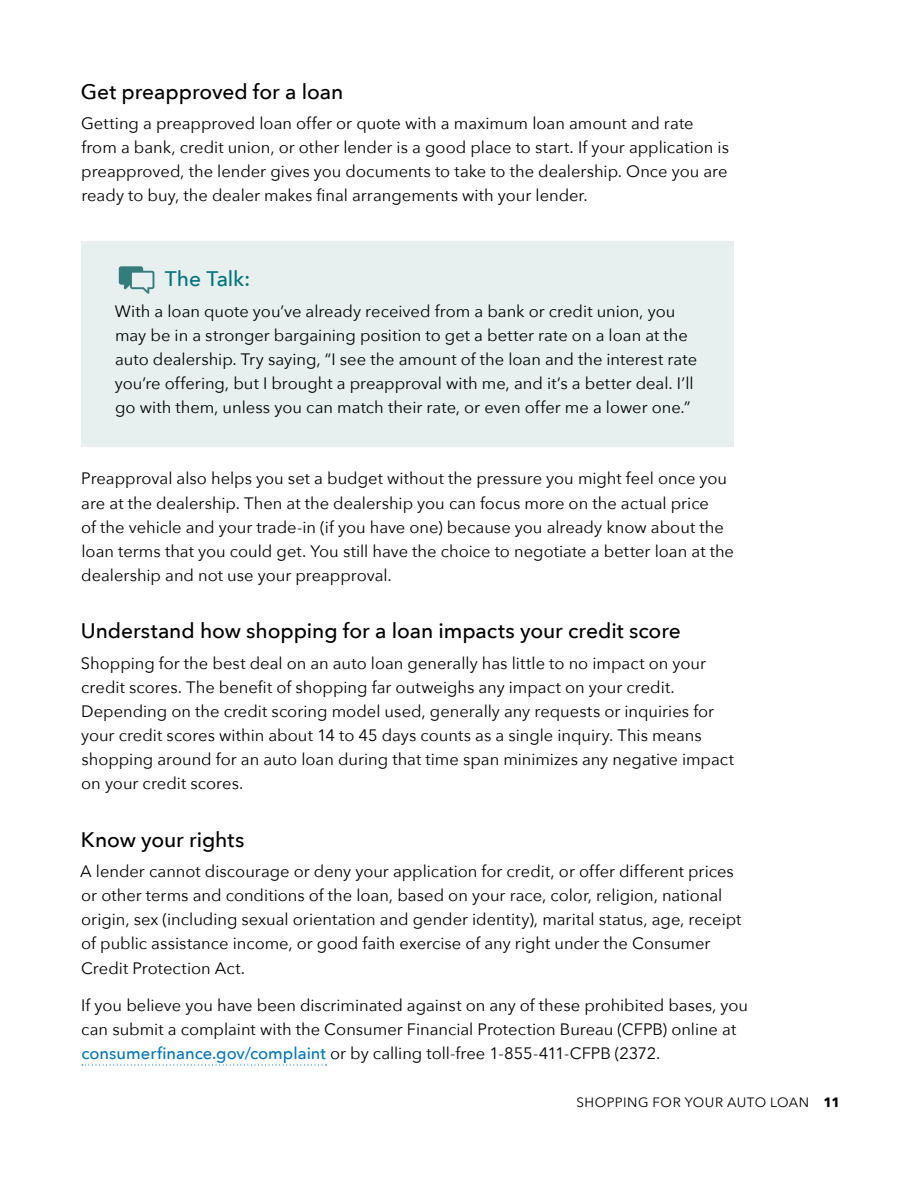
<style>
.page{position:relative;width:918px;height:1188px;background:#fff}
.page>*{position:absolute;margin:0;border:0;box-sizing:border-box;transform-origin:0 0}
.t1{font:500 21px "Avenir Next";letter-spacing:-.005em;color:#000}
.t2{font:500 21px "Avenir Next";letter-spacing:-.005em;color:#00757b}
.t3{font:16.5px/24px "Avenir Next";color:#000}
.t4{font:13.5px "Avenir Next";letter-spacing:.035em;color:#000}
.s1{font-weight:500;color:#0077be}
.s2{font-weight:700}
</style>
<div class="page">
<div style="left:81px;top:242px;width:653px;height:205px;background:#e7efef"></div>
<svg style="left:82px;top:1064px;width:244px;height:2px"></svg>
<svg style="left:119px;top:266px;width:35px;height:28px"></svg>
<p class="t1" style="left:81px;top:73px;width:264px">Get preapproved for a loan</p>
<p class="t3" style="left:81px;top:111px;width:649px">Getting a preapproved loan offer or quote with a maximum loan amount and rate from a bank, credit union, or other lender is a good place to start. If your application is preapproved, the lender gives you documents to take to the dealership. Once you are</p>
<p class="t3" style="left:81px;top:183px;width:508px">ready to buy, the dealer makes final arrangements with your lender.</p>
<p class="t2" style="left:165px;top:261px;width:87px">The Talk:</p>
<p class="t3" style="left:115px;top:299px;width:584px">With a loan quote you’ve already received from a bank or credit union, you may be in a stronger bargaining position to get a better rate on a loan at the auto dealership. Try saying, “I see the amount of the loan and the interest rate you’re offering, but I brought a preapproval with me, and it’s a better deal. I’ll go with them, unless you can match their rate, or even offer me a lower one.”</p>
<p class="t3" style="left:81px;top:466px;width:654px">Preapproval also helps you set a budget without the pressure you might feel once you are at the dealership. Then at the dealership you can focus more on the actual price<br>of the vehicle and your trade-in (if you have one) because you already know about the loan terms that you could get. You still have the choice to negotiate a better loan at the dealership and not use your preapproval.</p>
<p class="t1" style="left:81px;top:613px;width:602px">Understand how shopping for a loan impacts your credit score</p>
<p class="t3" style="left:81px;top:651px;width:627px">Shopping for the best deal on an auto loan generally has little to no impact on your</p>
<p class="t3" style="left:81px;top:675px;width:595px">credit scores. The benefit of shopping far outweighs any impact on your credit.</p>
<p class="t3" style="left:81px;top:699px;width:635px">Depending on the credit scoring model used, generally any requests or inquiries for your credit scores within about 14 to 45 days counts as a single inquiry. This means</p>
<p class="t3" style="left:81px;top:747px;width:654px">shopping around for an auto loan during that time span minimizes any negative impact</p>
<p class="t3" style="left:81px;top:771px;width:164px">on your credit scores.</p>
<p class="t1" style="left:81px;top:822px;width:165px">Know your rights</p>
<p class="t3" style="left:80px;top:859px;width:663px">A lender cannot discourage or deny your application for credit, or offer different prices or other terms and conditions of the loan, based on your race, color, religion, national origin, sex (including sexual orientation and gender identity), marital status, age, receipt of public assistance income, or good faith exercise of any right under the Consumer Credit Protection Act.</p>
<p class="t3" style="left:81px;top:993px;width:668px">If you believe you have been discriminated against on any of these prohibited bases, you can submit a complaint with the Consumer Financial Protection Bureau (CFPB) online at <span class="s1">consumerfinance.gov/complaint</span> or by calling toll-free 1-855-411-CFPB (2372.</p>
<p class="t4" style="left:576px;top:1091px;width:265px">SHOPPING FOR YOUR AUTO LOAN <span class="s2">11</span></p>
</div>
